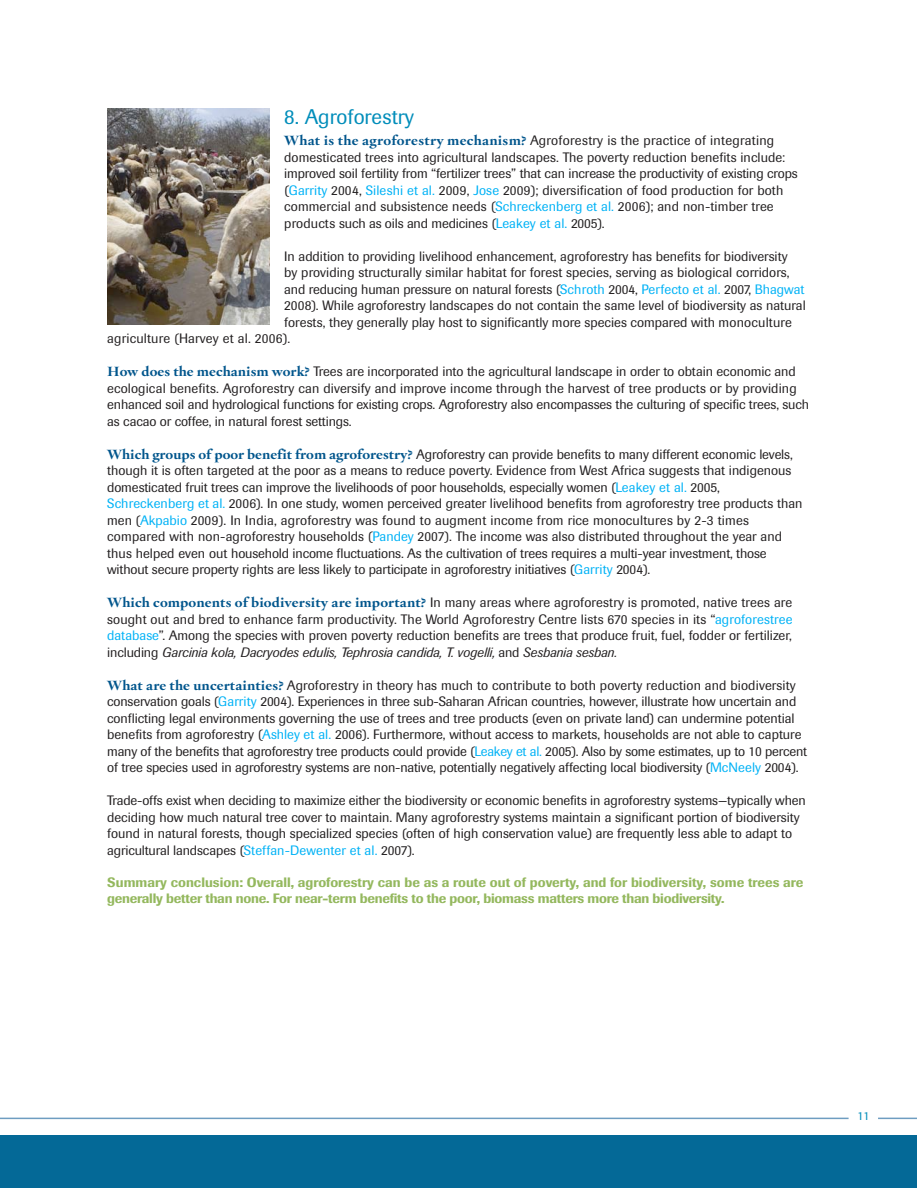
<style>
.page{position:relative;width:918px;height:1188px;background:#fff}
.page>*{position:absolute;margin:0;border:0;box-sizing:border-box;transform-origin:0 0}
.t1{font:21px "Imago";color:#008dba}
.t2{font:13.5px/16.5px "Imago";color:#232021}
.t3{font:500 13.5px/15.8px "Imago";letter-spacing:-.015em;color:#94b85e}
.t4{font:12px "Imago";color:#008dba}
.s1{font-family:"Oakleaf Text";font-weight:700;font-size:14.25px;color:#00558c}
.s2{color:#00b2f6}
.s3{font-style:italic}
</style>
<div class="page">
<div style="left:0;top:1135px;width:917px;height:53px;background:#046997"></div>
<hr style="left:0;top:1118px;width:849px;height:1px;background:#6e9dc1">
<img style="left:107px;top:109px;width:162px;height:216px">
<hr style="left:878px;top:1118px;width:39px;height:1px;background:#6e9dc1">
<h1 class="t1" style="left:284px;top:109px;width:131px">8. Agroforestry</h1>
<p class="t2" style="left:284px;top:134px;width:515px"><span class="s1">What is the agroforestry mechanism?</span> Agroforestry is the practice of integrating domesticated trees into agricultural landscapes. The poverty reduction benefits include: improved soil fertility from “fertilizer trees” that can increase the productivity of existing crops (<span class="s2">Garrity</span> 2004, <span class="s2">Sileshi et al.</span> 2009, <span class="s2">Jose</span> 2009); diversification of food production for both commercial and subsistence needs (<span class="s2">Schreckenberg et al.</span> 2006); and non-timber tree products such as oils and medicines (<span class="s2">Leakey et al.</span> 2005).</p>
<p class="t2" style="left:284px;top:249px;width:505px">In addition to providing livelihood enhancement, agroforestry has benefits for biodiversity</p>
<p class="t2" style="left:284px;top:266px;width:507px">by providing structurally similar habitat for forest species, serving as biological corridors,</p>
<p class="t2" style="left:284px;top:282px;width:522px">and reducing human pressure on natural forests (<span class="s2">Schroth</span> 2004, <span class="s2">Perfecto et al.</span> 2007, <span class="s2">Bhagwat</span></p>
<p class="t2" style="left:284px;top:299px;width:523px">2008). While agroforestry landscapes do not contain the same level of biodiversity as natural</p>
<p class="t2" style="left:284px;top:315px;width:509px">forests, they generally play host to significantly more species compared with monoculture</p>
<p class="t2" style="left:107px;top:332px;width:185px">agriculture (Harvey et al. 2006).</p>
<p class="t2" style="left:107px;top:365px;width:703px"><span class="s1">How does the mechanism work?</span> Trees are incorporated into the agricultural landscape in order to obtain economic and ecological benefits. Agroforestry can diversify and improve income through the harvest of tree products or by providing enhanced soil and hydrological functions for existing crops. Agroforestry also encompasses the culturing of specific trees, such as cacao or coffee, in natural forest settings.</p>
<p class="t2" style="left:107px;top:447px;width:697px"><span class="s1">Which groups of poor benefit from agroforestry?</span> Agroforestry can provide benefits to many different economic levels, though it is often targeted at the poor as a means to reduce poverty. Evidence from West Africa suggests that indigenous domesticated fruit trees can improve the livelihoods of poor households, especially women (<span class="s2">Leakey et al.</span> 2005, <span class="s2">Schreckenberg et al.</span> 2006). In one study, women perceived greater livelihood benefits from agroforestry tree products than men (<span class="s2">Akpabio</span> 2009). In India, agroforestry was found to augment income from rice monocultures by 2-3 times compared with non-agroforestry households (<span class="s2">Pandey</span> 2007). The income was also distributed throughout the year and thus helped even out household income fluctuations. As the cultivation of trees requires a multi-year investment, those without secure property rights are less likely to participate in agroforestry initiatives (<span class="s2">Garrity</span> 2004).</p>
<p class="t2" style="left:107px;top:596px;width:687px;text-align:justify"><span class="s1">Which components of biodiversity are important?</span> In many areas where agroforestry is promoted, native trees are sought out and bred to enhance farm productivity. The World Agroforestry Centre lists 670 species in its “<span class="s2">agroforestree database</span>”. Among the species with proven poverty reduction benefits are trees that produce fruit, fuel, fodder or fertilizer, including <span class="s3">Garcinia kola, Dacryodes edulis, Tephrosia candida, T. vogelli,</span> and <span class="s3">Sesbania sesban.</span></p>
<p class="t2" style="left:107px;top:678px;width:702px"><span class="s1">What are the uncertainties?</span> Agroforestry in theory has much to contribute to both poverty reduction and biodiversity conservation goals (<span class="s2">Garrity</span> 2004). Experiences in three sub-Saharan African countries, however, illustrate how uncertain and conflicting legal environments governing the use of trees and tree products (even on private land) can undermine potential benefits from agroforestry (<span class="s2">Ashley et al.</span> 2006). Furthermore, without access to markets, households are not able to capture many of the benefits that agroforestry tree products could provide (<span class="s2">Leakey et al.</span> 2005). Also by some estimates, up to 10 percent of tree species used in agroforestry systems are non-native, potentially negatively affecting local biodiversity (<span class="s2">McNeely</span> 2004).</p>
<p class="t2" style="left:107px;top:794px;width:700px">Trade-offs exist when deciding to maximize either the biodiversity or economic benefits in agroforestry systems—typically when deciding how much natural tree cover to maintain. Many agroforestry systems maintain a significant portion of biodiversity found in natural forests, though specialized species (often of high conservation value) are frequently less able to adapt to agricultural landscapes (<span class="s2">Steffan-Dewenter et al.</span> 2007).</p>
<p class="t3" style="left:107px;top:876px;width:698px">Summary conclusion: Overall, agroforestry can be as a route out of poverty, and for biodiversity, some trees are generally better than none. For near-term benefits to the poor, biomass matters more than biodiversity.</p>
<p class="t4" style="left:857px;top:1112px;width:13px">11</p>
</div>
